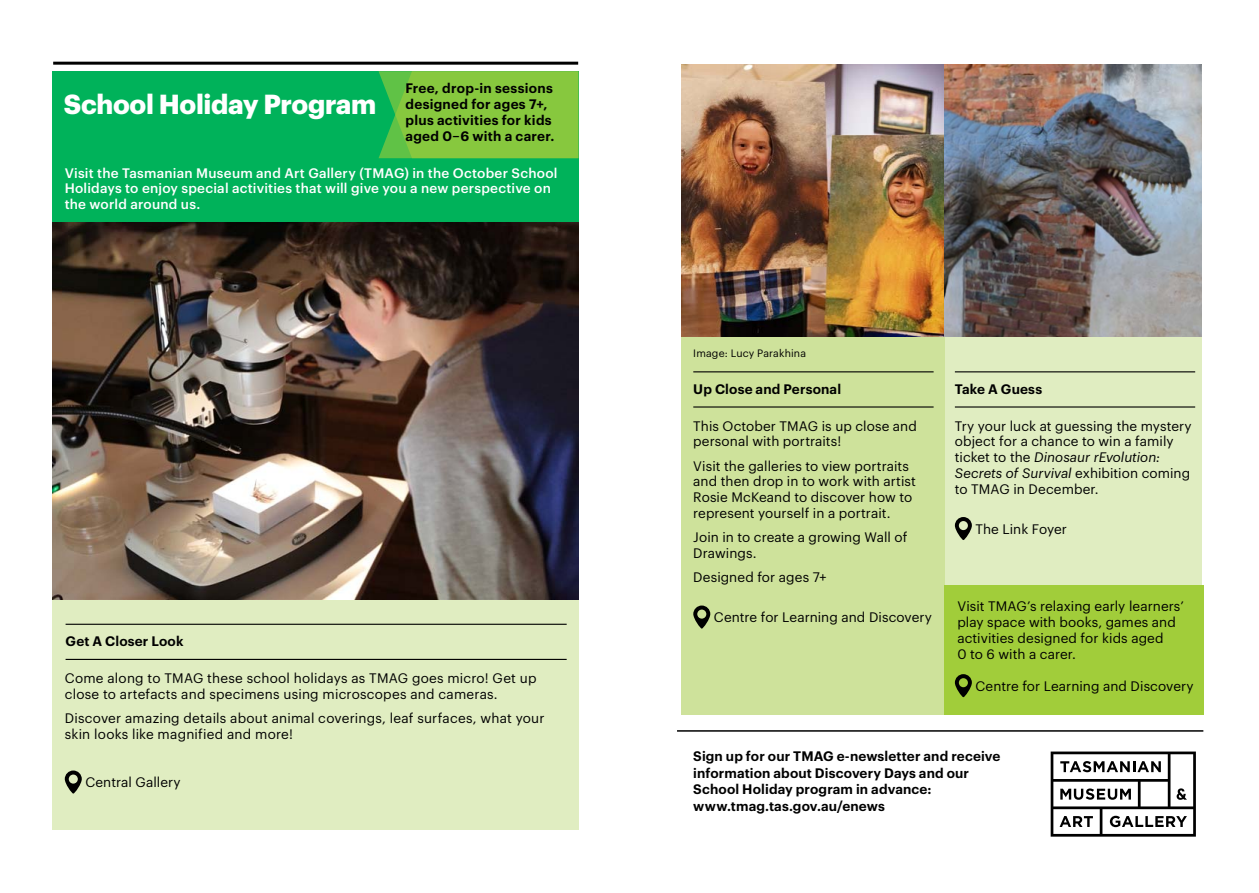
<style>
.page{position:relative;width:1259px;height:893px;background:#fff}
.page>*{position:absolute;margin:0;border:0;box-sizing:border-box;transform-origin:0 0}
.t1{font:700 27px "Graphik";letter-spacing:-.01em;color:#fff}
.t2{font:13.5px/15.8px "Graphik";letter-spacing:.01em;color:#000}
.t3{font:600 13.5px/16.5px "Graphik";letter-spacing:.01em;color:#000}
.t4{font:500 13.5px/15.8px "Graphik";letter-spacing:.015em;color:#fff}
.t5{font:10.5px "Graphik";letter-spacing:.015em;color:#000}
.s1{font-style:italic}
</style>
<div class="page">
<div style="left:940px;top:325px;width:261px;height:389px;background:#e0edc1"></div>
<div style="left:682px;top:325px;width:262px;height:389px;background:#cee29b"></div>
<div style="left:52px;top:454px;width:526px;height:375px;background:#e0edc1"></div>
<div style="left:944px;top:585px;width:259px;height:129px;background:#a1cd3a"></div>
<div style="left:52px;top:71px;width:526px;height:170px;background:#00b25a"></div>
<svg style="left:378px;top:71px;width:200px;height:87px;background:#7cc640"></svg>
<hr style="left:677px;top:730px;width:526px;height:2px;background:#000">
<hr style="left:53px;top:62px;width:525px;height:3px;background:#000">
<svg style="left:1050px;top:751px;width:146px;height:86px"></svg>
<hr style="left:955px;top:371px;width:240px;height:1px;background:#000">
<hr style="left:955px;top:406px;width:240px;height:2px;background:#000">
<svg style="left:955px;top:517px;width:17px;height:23px"></svg>
<img style="left:52px;top:222px;width:526px;height:377px">
<hr style="left:66px;top:624px;width:500px;height:1px;background:#000">
<hr style="left:66px;top:659px;width:500px;height:1px;background:#000">
<img style="left:682px;top:65px;width:519px;height:272px">
<svg style="left:65px;top:770px;width:17px;height:24px"></svg>
<hr style="left:693px;top:371px;width:240px;height:1px;background:#000">
<hr style="left:693px;top:406px;width:240px;height:2px;background:#000">
<svg style="left:693px;top:605px;width:17px;height:24px"></svg>
<svg style="left:955px;top:674px;width:17px;height:23px"></svg>
<h1 class="t1" style="left:64px;top:83px;width:314px">School Holiday Program</h1>
<p class="t3" style="left:405px;top:79px;width:150px;line-height:15.8px">Free, drop-in sessions designed for ages 7+, plus activities for kids aged 0–6 with a carer.</p>
<p class="t4" style="left:65px;top:164px;width:494px">Visit the Tasmanian Museum and Art Gallery (TMAG) in the October School<br>Holidays to enjoy special activities that will give you a new perspective on the world around us.</p>
<p class="t3" style="left:66px;top:632px;width:119px">Get A Closer Look</p>
<p class="t2" style="left:65px;top:669px;width:473px">Come along to TMAG these school holidays as TMAG goes micro! Get up close to artefacts and specimens using microscopes and cameras.</p>
<p class="t2" style="left:65px;top:709px;width:481px">Discover amazing details about animal coverings, leaf surfaces, what your skin looks like magnified and more!</p>
<p class="t2" style="left:85px;top:773px;width:97px">Central Gallery</p>
<p class="t5" style="left:693px;top:345px;width:114px">Image: Lucy Parakhina</p>
<p class="t3" style="left:693px;top:379px;width:149px">Up Close and Personal</p>
<p class="t2" style="left:693px;top:417px;width:225px">This October TMAG is up close and personal with portraits!</p>
<p class="t2" style="left:693px;top:457px;width:224px">Visit the galleries to view portraits and then drop in to work with artist Rosie McKeand to discover how to represent yourself in a portrait.</p>
<p class="t2" style="left:693px;top:528px;width:216px">Join in to create a growing Wall of<br>Drawings.</p>
<p class="t2" style="left:693px;top:568px;width:135px">Designed for ages 7+</p>
<p class="t2" style="left:714px;top:608px;width:220px">Centre for Learning and Discovery</p>
<p class="t2" style="left:957px;top:597px;width:228px">Visit TMAG’s relaxing early learners’ play space with books, games and activities designed for kids aged<br>0 to 6 with a carer.</p>
<p class="t2" style="left:975px;top:677px;width:220px">Centre for Learning and Discovery</p>
<p class="t3" style="left:955px;top:379px;width:89px">Take A Guess</p>
<p class="t2" style="left:955px;top:417px;width:238px">Try your luck at guessing the mystery object for a chance to win a family ticket to the <span class="s1">Dinosaur rEvolution:<br>Secrets of Survival</span> exhibition coming to TMAG in December.</p>
<p class="t2" style="left:975px;top:520px;width:93px">The Link Foyer</p>
<p class="t3" style="left:693px;top:747px;width:309px">Sign up for our TMAG e-newsletter and receive information about Discovery Days and our School Holiday program in advance: www.tmag.tas.gov.au/enews</p>
</div>
